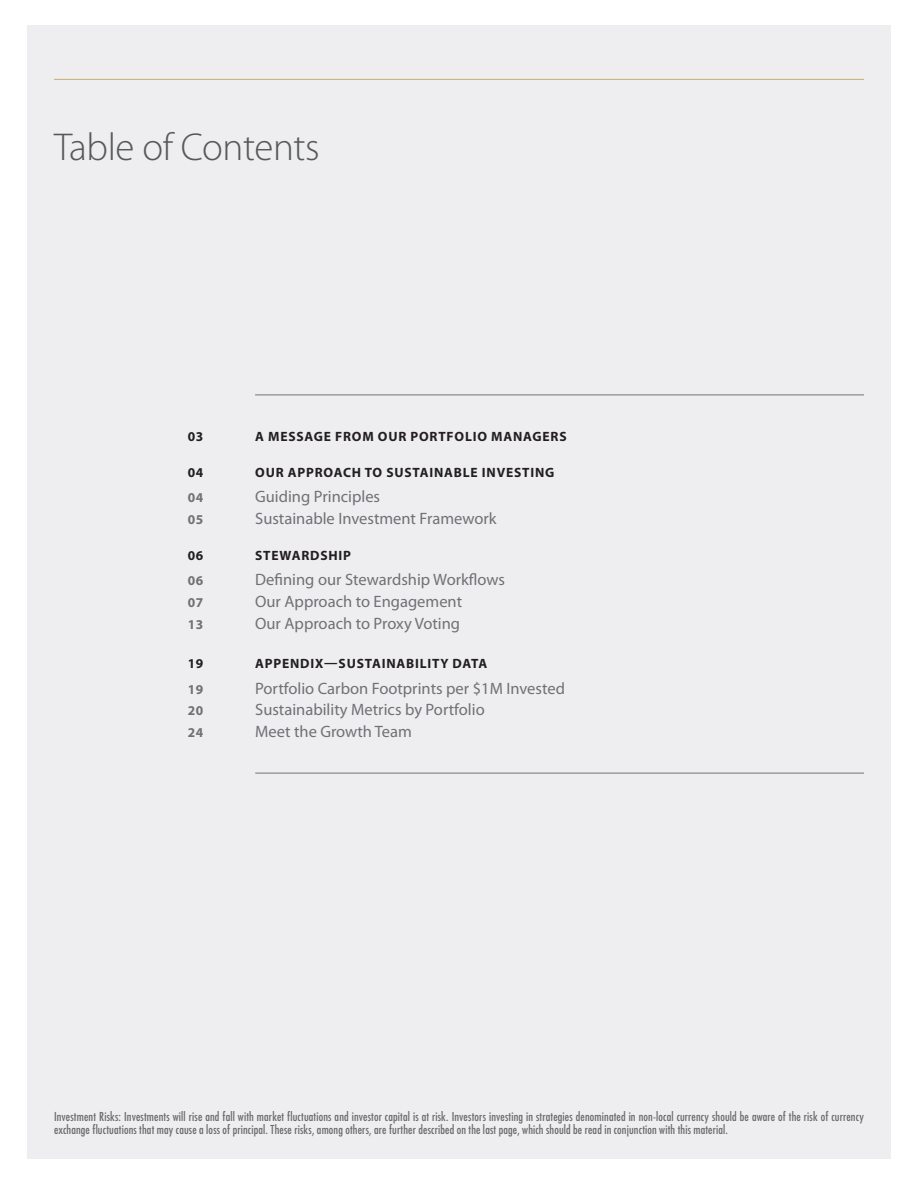
<style>
.page{position:relative;width:918px;height:1188px;background:#fff}
.page>*{position:absolute;margin:0;border:0;box-sizing:border-box;transform-origin:0 0}
.Subheads{font:300 39px "Myriad Pro";letter-spacing:-.01em;color:#57585a}
.Performance_Team{font:16.5px "Myriad Pro";color:#717074}
.Performance_Team-2{font:700 13.5px "Myriad Pro";letter-spacing:.06em;color:#231f20}
.Performance_Team-3{font:700 13.5px "Myriad Pro";letter-spacing:.04em;color:#717074}
.Performance_Lines_Bold{font:condensed 12px/13.5px "Futura Std";letter-spacing:.015em;color:#6b6b6e}
</style>
<div class="page">
<div style="left:27px;top:25px;width:864px;height:1134px;background:#eeeef0"></div>
<hr style="left:255px;top:395px;width:609px;height:1px;background:#717074">
<hr style="left:255px;top:773px;width:609px;height:1px;background:#717074">
<hr style="left:54px;top:79px;width:810px;height:1px;background:#cab47f">
<p class="Subheads" style="left:54px;top:126px;width:267px">Table of Contents</p>
<p class="Performance_Team-2" style="left:188px;top:429px;width:17px">03</p>
<p class="Performance_Team-2" style="left:255px;top:429px;width:313px">A MESSAGE FROM OUR PORTFOLIO MANAGERS</p>
<p class="Performance_Team-2" style="left:188px;top:465px;width:17px">04</p>
<p class="Performance_Team-2" style="left:255px;top:465px;width:301px">OUR APPROACH TO SUSTAINABLE INVESTING</p>
<p class="Performance_Team-3" style="left:188px;top:490px;width:17px">04</p>
<p class="Performance_Team" style="left:255px;top:488px;width:126px">Guiding Principles</p>
<p class="Performance_Team-3" style="left:188px;top:512px;width:17px">05</p>
<p class="Performance_Team" style="left:255px;top:510px;width:243px">Sustainable Investment Framework</p>
<p class="Performance_Team-2" style="left:188px;top:548px;width:17px">06</p>
<p class="Performance_Team-2" style="left:255px;top:548px;width:97px">STEWARDSHIP</p>
<p class="Performance_Team-3" style="left:188px;top:573px;width:17px">06</p>
<p class="Performance_Team" style="left:255px;top:571px;width:251px">Defining our Stewardship Workflows</p>
<p class="Performance_Team-3" style="left:188px;top:595px;width:17px">07</p>
<p class="Performance_Team" style="left:255px;top:593px;width:208px">Our Approach to Engagement</p>
<p class="Performance_Team-3" style="left:188px;top:617px;width:17px">13</p>
<p class="Performance_Team" style="left:255px;top:614px;width:206px">Our Approach to Proxy Voting</p>
<p class="Performance_Team-2" style="left:188px;top:656px;width:17px">19</p>
<p class="Performance_Team-2" style="left:255px;top:656px;width:234px">APPENDIX—SUSTAINABILITY DATA</p>
<p class="Performance_Team-3" style="left:188px;top:681px;width:17px">19</p>
<p class="Performance_Team" style="left:255px;top:679px;width:311px">Portfolio Carbon Footprints per $1M Invested</p>
<p class="Performance_Team-3" style="left:188px;top:703px;width:17px">20</p>
<p class="Performance_Team" style="left:255px;top:701px;width:231px">Sustainability Metrics by Portfolio</p>
<p class="Performance_Team-3" style="left:188px;top:725px;width:17px">24</p>
<p class="Performance_Team" style="left:255px;top:723px;width:158px">Meet the Growth Team</p>
<p class="Performance_Lines_Bold" style="left:54px;top:1109px;width:811px">Investment Risks: Investments will rise and fall with market fluctuations and investor capital is at risk. Investors investing in strategies denominated in non-local currency should be aware of the risk of currency exchange fluctuations that may cause a loss of principal. These risks, among others, are further described on the last page, which should be read in conjunction with this material.</p>
</div>
